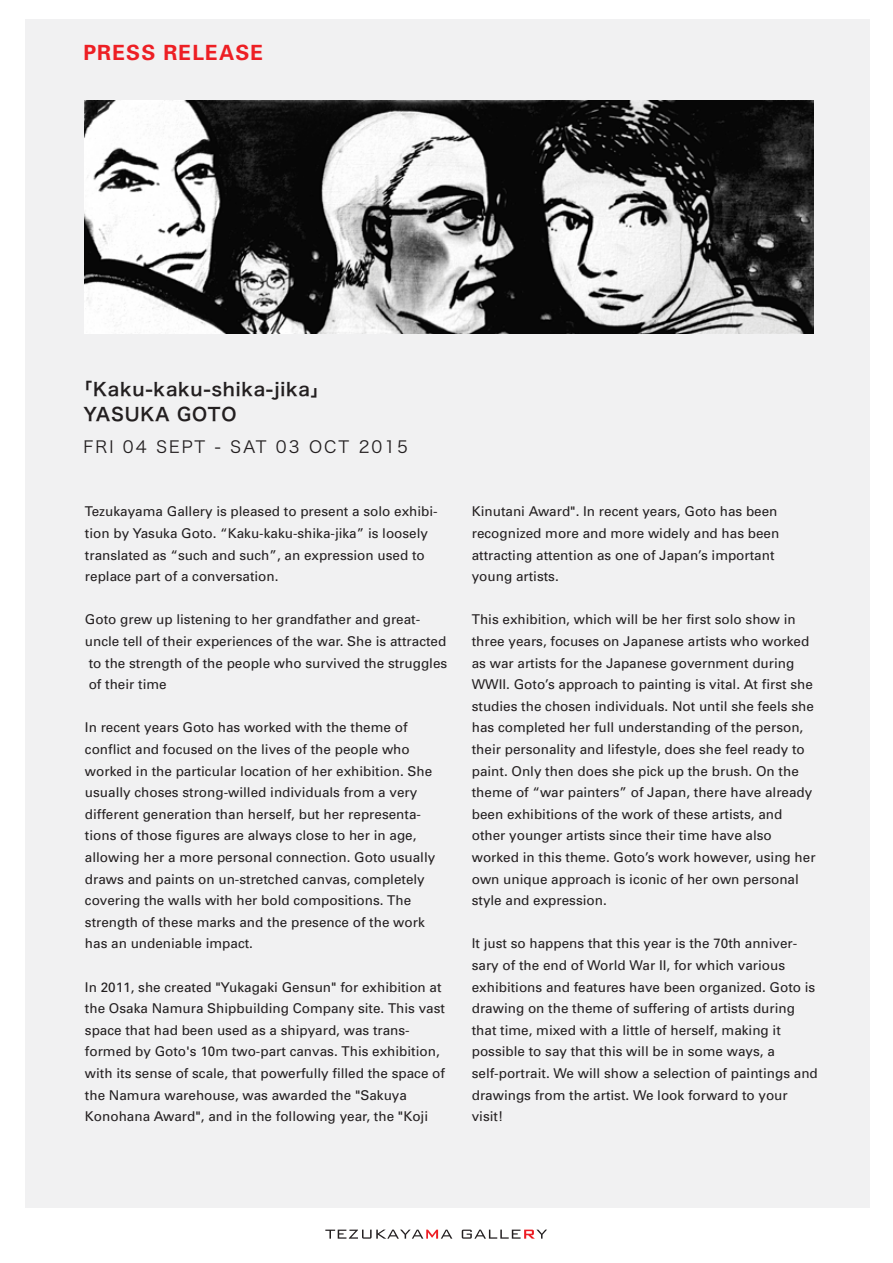
<style>
.page{position:relative;width:893px;height:1263px;background:#fff}
.page>*{position:absolute;margin:0;border:0;box-sizing:border-box;transform-origin:0 0}
.t1{font:700 21px "Univers";letter-spacing:.05em;color:#ed1f24}
.t2{font:18px/24.6px "Hira Kaku Pro W6";letter-spacing:.04em;color:#231f20}
.t3{font:16.5px "Hira Kaku Pro W3";letter-spacing:.12em;color:#231f20}
.t4{font:13.5px/21.6px "Univers";color:#231f20}
</style>
<div class="page">
<div style="left:26px;top:19px;width:844px;height:1189px;background:#f1f1f2"></div>
<svg style="left:462px;top:1229px;width:85px;height:10px"></svg>
<svg style="left:325px;top:1229px;width:127px;height:10px"></svg>
<img style="left:85px;top:101px;width:729px;height:233px">
<h1 class="t1" style="left:83px;top:40px;width:181px">PRESS RELEASE</h1>
<h2 class="t2" style="left:83px;top:376px;width:247px;text-indent:-9px">「Kaku-kaku-shika-jika」<br>YASUKA GOTO</h2>
<p class="t3" style="left:83px;top:432px;width:326px">FRI 04 SEPT - SAT 03 OCT 2015</p>
<p class="t4" style="left:85px;top:501px;width:354px">Tezukayama Gallery is pleased to present a solo exhibi&shy;tion by Yasuka Goto. “Kaku-kaku-shika-jika” is loosely translated as “such and such”, an expression used to replace part of a conversation.</p>
<p class="t4" style="left:85px;top:609px;width:364px">Goto grew up listening to her grandfather and great&shy;uncle tell of their experiences of the war. She is attracted to the strength of the people who survived the struggles of their time</p>
<p class="t4" style="left:85px;top:717px;width:352px">In recent years Goto has worked with the theme of conflict and focused on the lives of the people who worked in the particular location of her exhibition. She usually choses strong-willed individuals from a very different generation than herself, but her representa&shy;tions of those figures are always close to her in age, allowing her a more personal connection. Goto usually draws and paints on un-stretched canvas, completely covering the walls with her bold compositions. The strength of these marks and the presence of the work has an undeniable impact.</p>
<p class="t4" style="left:85px;top:976px;width:362px">In 2011, she created "Yukagaki Gensun" for exhibition at the Osaka Namura Shipbuilding Company site. This vast space that had been used as a shipyard, was trans&shy;formed by Goto's 10m two-part canvas. This exhibition, with its sense of scale, that powerfully filled the space of the Namura warehouse, was awarded the "Sakuya Konohana Award", and in the following year, the "Koji</p>
<p class="t4" style="left:472px;top:501px;width:309px">Kinutani Award". In recent years, Goto has been recognized more and more widely and has been attracting attention as one of Japan’s important young artists.</p>
<p class="t4" style="left:472px;top:609px;width:345px">This exhibition, which will be her first solo show in three years, focuses on Japanese artists who worked as war artists for the Japanese government during WWII. Goto’s approach to painting is vital. At first she studies the chosen individuals. Not until she feels she has completed her full understanding of the person, their personality and lifestyle, does she feel ready to paint. Only then does she pick up the brush. On the theme of “war painters” of Japan, there have already been exhibitions of the work of these artists, and other younger artists since their time have also worked in this theme. Goto’s work however, using her own unique approach is iconic of her own personal style and expression.</p>
<p class="t4" style="left:472px;top:933px;width:348px">It just so happens that this year is the 70th anniver&shy;sary of the end of World War II, for which various exhibitions and features have been organized. Goto is drawing on the theme of suffering of artists during that time, mixed with a little of herself, making it possible to say that this will be in some ways, a self-portrait. We will show a selection of paintings and drawings from the artist. We look forward to your visit!</p>
</div>
